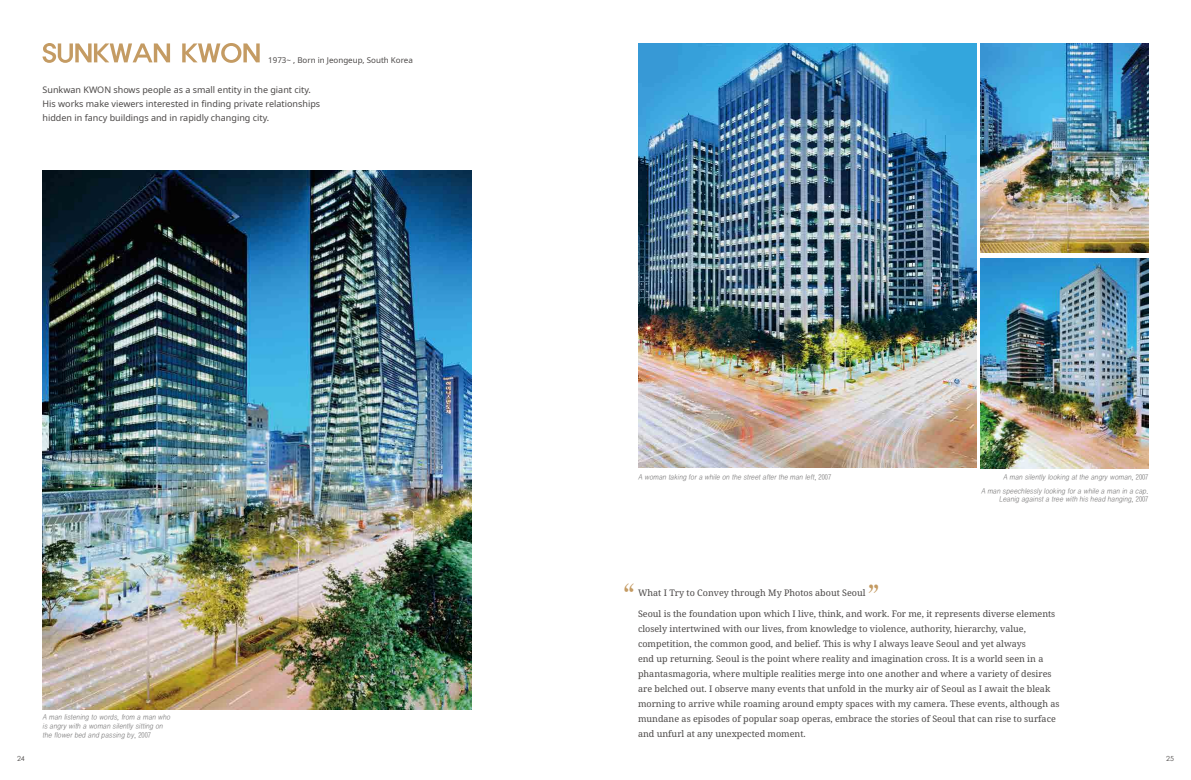
<style>
.page{position:relative;width:1191px;height:780px;background:#fff}
.page>*{position:absolute;margin:0;border:0;box-sizing:border-box;transform-origin:0 0}
.t1{font:500 36px "Adobe Myungjo Std";color:#c49b63}
.t2{font:9px/15px "Noto Serif";color:#4c4948}
.t3{font:9px/14px "Noto Sans";color:#4c4948}
.t4{font:8px "Noto Sans";color:#4c4948}
.t5{font:italic 7px/9px "YDVYGO520";color:#727171}
.t6{font:7px "Century Gothic";color:#4c4948}
.s1{font-style:normal}
</style>
<div class="page">
<svg style="left:43px;top:43px;width:127px;height:20px"></svg>
<svg style="left:182px;top:43px;width:78px;height:20px"></svg>
<img style="left:43px;top:170px;width:428px;height:539px">
<img style="left:980px;top:43px;width:168px;height:210px">
<img style="left:980px;top:258px;width:168px;height:210px">
<img style="left:638px;top:43px;width:338px;height:425px">
<p class="t4" style="left:268px;top:54px;width:146px">1973~ , Born in Jeongeup, South Korea</p>
<p class="t3" style="left:43px;top:83px;width:279px">Sunkwan KWON shows people as a small entity in the giant city.<br>His works make viewers interested in finding private relationships hidden in fancy buildings and in rapidly changing city.</p>
<p class="t5" style="left:43px;top:713px;width:131px">A man listening to words, from a man who is angry with a woman silently sitting on the flower bed and passing by<span class="s1">, 2 0 0 7</span></p>
<p class="t5" style="left:638px;top:473px;width:195px">A woman taking for a while on the street after the man left<span class="s1">, 2 0 0 7</span></p>
<p class="t5" style="left:1003px;top:473px;width:147px">A man silently looking at the angry woman<span class="s1">, 2 0 0 7</span></p>
<p class="t5" style="left:981px;top:487px;width:170px;line-height:8px;text-align:right">A man speechlessly looking for a while a man in a cap.<br>Leanig against a tree with his head hanging<span class="s1">, 2 0 0 7</span></p>
<h1 class="t1" style="left:600px;top:581px;width:37px">“</h1>
<h1 class="t1" style="left:866px;top:582px;width:37px">”</h1>
<p class="t2" style="left:638px;top:586px;width:229px">What I Try to Convey through My Photos about Seoul</p>
<p class="t2" style="left:638px;top:607px;width:423px">Seoul is the foundation upon which I live, think, and work. For me, it represents diverse elements closely intertwined with our lives, from knowledge to violence, authority, hierarchy, value, competition, the common good, and belief. This is why I always leave Seoul and yet always<br>end up returning. Seoul is the point where reality and imagination cross. It is a world seen in a phantasmagoria, where multiple realities merge into one another and where a variety of desires are belched out. I observe many events that unfold in the murky air of Seoul as I await the bleak morning to arrive while roaming around empty spaces with my camera. These events, although as mundane as episodes of popular soap operas, embrace the stories of Seoul that can rise to surface and unfurl at any unexpected moment.</p>
<p class="t6" style="left:17px;top:753px;width:9px">24</p>
<p class="t6" style="left:1166px;top:753px;width:9px">25</p>
</div>
